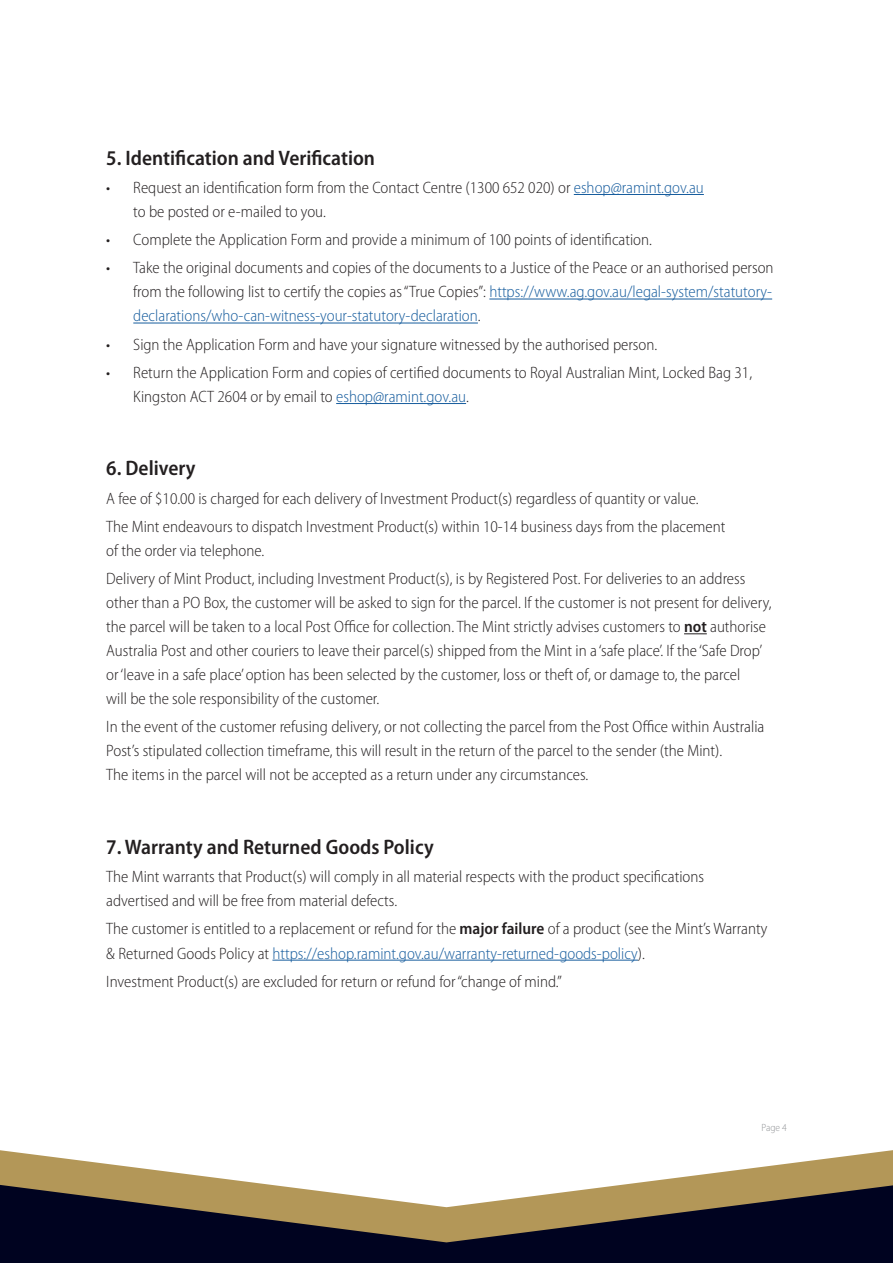
<style>
.page{position:relative;width:893px;height:1263px;background:#fff}
.page>*{position:absolute;margin:0;border:0;box-sizing:border-box;transform-origin:0 0}
.t1{font:600 semi-condensed 21px "Myriad Pro";color:#231f20}
.t2{font:300 semi-condensed 16.5px/24px "Myriad Pro";color:#231f20}
.t3{font:300 semi-condensed 10.5px "Myriad Pro";color:#939598}
.s1{color:#175d9e}
.s2{font-weight:600}
</style>
<div class="page">
<svg style="left:0;top:1150px;width:893px;height:32px"></svg>
<svg style="left:0;top:1182px;width:893px;height:81px;background:#4b4441"></svg>
<hr style="left:574px;top:194px;width:130px;height:1px;background:#175d9e">
<hr style="left:489px;top:299px;width:283px;height:1px;background:#175d9e">
<hr style="left:133px;top:323px;width:345px;height:1px;background:#175d9e">
<hr style="left:336px;top:403px;width:130px;height:1px;background:#175d9e">
<svg style="left:684px;top:633px;width:23px;height:1px"></svg>
<hr style="left:272px;top:960px;width:366px;height:1px;background:#175d9e">
<p class="t1" style="left:106px;top:146px;width:270px">5. Identification and Verification</p>
<p class="t2" style="left:133px;top:176px;width:572px;text-indent:-27px">• Request an identification form from the Contact Centre (1300 652 020) or <span class="s1">eshop@ramint.gov.au </span>to be posted or e-mailed to you.</p>
<p class="t2" style="left:106px;top:228px;width:547px">• Complete the Application Form and provide a minimum of 100 points of identification.</p>
<p class="t2" style="left:133px;top:256px;width:642px;text-align:justify;text-indent:-27px">• Take the original documents and copies of the documents to a Justice of the Peace or an authorised person from the following list to certify the copies as “True Copies”: <span class="s1">https://www.ag.gov.au/legal-system/statutory&shy;declarations/who-can-witness-your-statutory-declaration</span>.</p>
<p class="t2" style="left:106px;top:332px;width:552px">• Sign the Application Form and have your signature witnessed by the authorised person.</p>
<p class="t2" style="left:133px;top:361px;width:620px;text-indent:-27px">• Return the Application Form and copies of certified documents to Royal Australian Mint, Locked Bag 31,<br>Kingston ACT 2604 or by email to <span class="s1">eshop@ramint.gov.au</span>.</p>
<p class="t1" style="left:106px;top:457px;width:91px">6. Delivery</p>
<p class="t2" style="left:106px;top:484px;width:621px;line-height:28.2px">A fee of $10.00 is charged for each delivery of Investment Product(s) regardless of quantity or value.<br>The Mint endeavours to dispatch Investment Product(s) within 10-14 business days from the placement</p>
<p class="t2" style="left:106px;top:537px;width:641px;line-height:28.2px">of the order via telephone.<br>Delivery of Mint Product, including Investment Product(s), is by Registered Post. For deliveries to an address</p>
<p class="t2" style="left:106px;top:591px;width:667px">other than a PO Box, the customer will be asked to sign for the parcel. If the customer is not present for delivery, the parcel will be taken to a local Post Office for collection. The Mint strictly advises customers to <span class="s2">not</span> authorise Australia Post and other couriers to leave their parcel(s) shipped from the Mint in a ‘safe place’. If the ‘Safe Drop’ or ‘leave in a safe place’ option has been selected by the customer, loss or theft of, or damage to, the parcel<br>will be the sole responsibility of the customer.</p>
<p class="t2" style="left:106px;top:715px;width:660px">In the event of the customer refusing delivery, or not collecting the parcel from the Post Office within Australia<br>Post’s stipulated collection timeframe, this will result in the return of the parcel to the sender (the Mint).<br>The items in the parcel will not be accepted as a return under any circumstances.</p>
<p class="t1" style="left:106px;top:835px;width:329px">7. Warranty and Returned Goods Policy</p>
<p class="t2" style="left:106px;top:865px;width:599px">The Mint warrants that Product(s) will comply in all material respects with the product specifications advertised and will be free from material defects.</p>
<p class="t2" style="left:106px;top:917px;width:663px">The customer is entitled to a replacement or refund for the <span class="s2">major failure</span> of a product (see the Mint’s Warranty &amp; Returned Goods Policy at <span class="s1">https://eshop.ramint.gov.au/warranty-returned-goods-policy</span>).</p>
<p class="t2" style="left:106px;top:969px;width:457px">Investment Product(s) are excluded for return or refund for “change of mind.”</p>
<p class="t3" style="left:761px;top:1122px;width:27px">Page 4</p>
</div>
